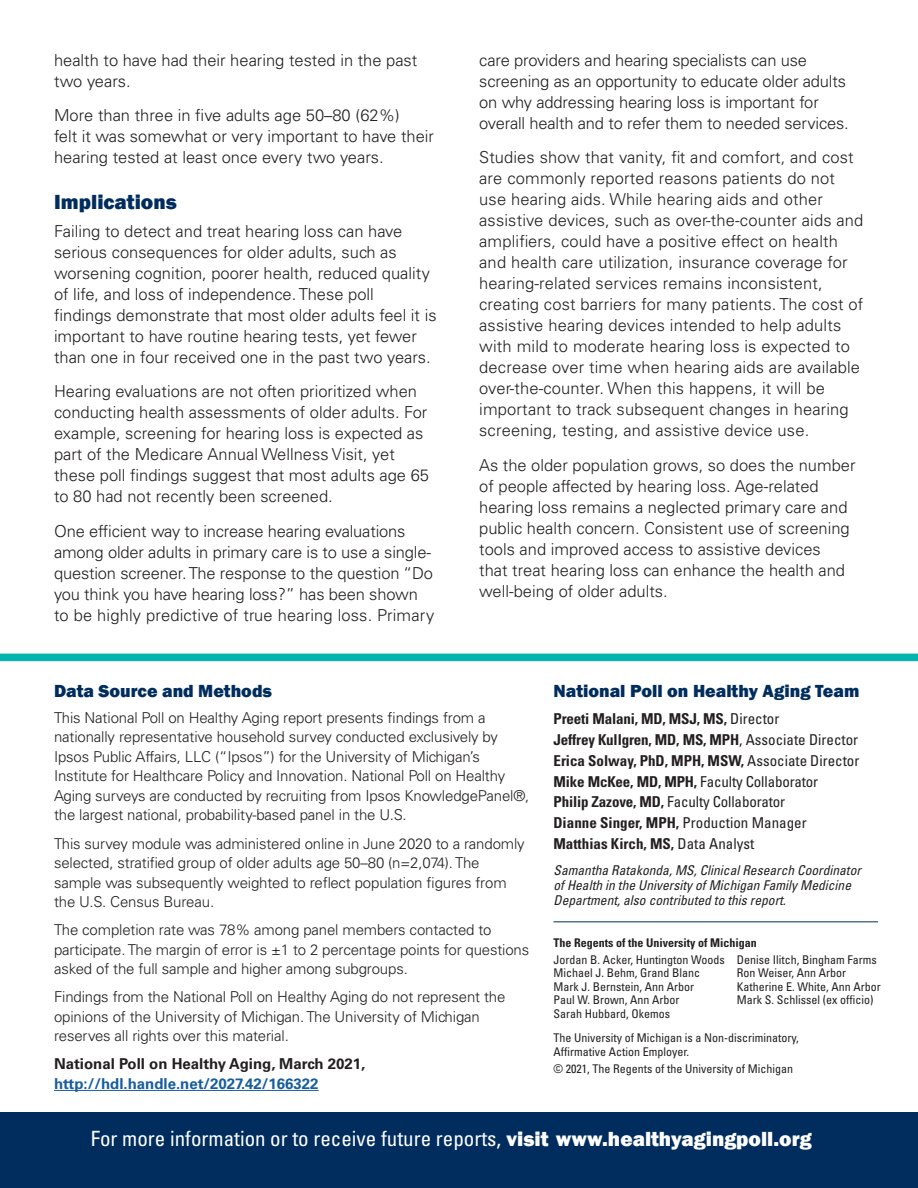
<style>
.page{position:relative;width:918px;height:1188px;background:#fff}
.page>*{position:absolute;margin:0;border:0;box-sizing:border-box;transform-origin:0 0}
.t1{font:condensed 21px "Univers LT Std";color:#fff}
.subhead{font:800 21px "Franklin Gothic";color:#002d5e}
.t2{font:800 18px "Franklin Gothic";color:#002d5e}
.body{font:300 16.5px/21px "Univers LT Std";color:#231f20}
.t3{font:300 15px/19.5px "Univers LT Std";letter-spacing:-.01em;color:#231f20}
.t4{font:700 condensed 15px "Univers LT Std";color:#231f20}
.t5{font:700 15px/19.5px "Univers LT Std";color:#231f20}
.t6{font:condensed 15px "Univers LT Std";letter-spacing:-.01em;color:#231f20}
.t7{font:italic condensed 13.5px/15px "Univers LT Std";color:#231f20}
.t8{font:condensed 12px/13.5px "Univers LT Std";color:#231f20}
.t9{font:700 condensed 12px "Univers LT Std";color:#231f20}
.s1{color:#175d9e}
.s2{font-weight:400}
.s3{font-weight:700}
.s4{font-family:"Franklin Gothic";font-weight:800;font-stretch:normal}
</style>
<div class="page">
<div style="left:0;top:654px;width:918px;height:7px;background:#00b5ae"></div>
<div style="left:0;top:1112px;width:918px;height:76px;background:#002d5e"></div>
<hr style="left:54px;top:1090px;width:265px;height:1px;background:#175d9e">
<hr style="left:554px;top:921px;width:324px;height:1px;background:#002d5e">
<p class="body" style="left:54px;top:50px;width:365px">health to have had their hearing tested in the past two years.</p>
<p class="body" style="left:54px;top:105px;width:382px">More than three in five adults age 50–80 (62%)<br>felt it was somewhat or very important to have their hearing tested at least once every two years.</p>
<p class="subhead" style="left:54px;top:189px;width:124px">Implications</p>
<p class="body" style="left:54px;top:221px;width:384px">Failing to detect and treat hearing loss can have serious consequences for older adults, such as worsening cognition, poorer health, reduced quality of life, and loss of independence. These poll<br>findings demonstrate that most older adults feel it is important to have routine hearing tests, yet fewer than one in four received one in the past two years.</p>
<p class="body" style="left:54px;top:381px;width:377px">Hearing evaluations are not often prioritized when conducting health assessments of older adults. For example, screening for hearing loss is expected as part of the Medicare Annual Wellness Visit, yet these poll findings suggest that most adults age 65 to 80 had not recently been screened.</p>
<p class="body" style="left:54px;top:521px;width:382px">One efficient way to increase hearing evaluations among older adults in primary care is to use a single&shy;question screener. The response to the question “Do you think you have hearing loss?” has been shown to be highly predictive of true hearing loss. Primary</p>
<p class="body" style="left:479px;top:50px;width:371px">care providers and hearing specialists can use screening as an opportunity to educate older adults on why addressing hearing loss is important for overall health and to refer them to needed services.</p>
<p class="body" style="left:479px;top:147px;width:386px">Studies show that vanity, fit and comfort, and cost are commonly reported reasons patients do not use hearing aids. While hearing aids and other assistive devices, such as over-the-counter aids and amplifiers, could have a positive effect on health and health care utilization, insurance coverage for hearing-related services remains inconsistent, creating cost barriers for many patients. The cost of assistive hearing devices intended to help adults with mild to moderate hearing loss is expected to decrease over time when hearing aids are available over-the-counter. When this happens, it will be important to track subsequent changes in hearing screening, testing, and assistive device use.</p>
<p class="body" style="left:479px;top:455px;width:378px">As the older population grows, so does the number of people affected by hearing loss. Age-related hearing loss remains a neglected primary care and public health concern. Consistent use of screening tools and improved access to assistive devices<br>that treat hearing loss can enhance the health and well-being of older adults.</p>
<p class="t2" style="left:54px;top:679px;width:220px">Data Source and Methods</p>
<p class="t3" style="left:54px;top:708px;width:477px">This National Poll on Healthy Aging report presents findings from a nationally representative household survey conducted exclusively by Ipsos Public Affairs, LLC (“Ipsos”) for the University of Michigan’s Institute for Healthcare Policy and Innovation. National Poll on Healthy Aging surveys are conducted by recruiting from Ipsos KnowledgePanel®, the largest national, probability-based panel in the U.S.</p>
<p class="t3" style="left:54px;top:833px;width:472px">This survey module was administered online in June 2020 to a randomly selected, stratified group of older adults age 50–80 (n=2,074). The sample was subsequently weighted to reflect population figures from the U.S. Census Bureau.</p>
<p class="t3" style="left:54px;top:920px;width:477px">The completion rate was 78% among panel members contacted to participate. The margin of error is ±1 to 2 percentage points for questions asked of the full sample and higher among subgroups.</p>
<p class="t3" style="left:54px;top:987px;width:453px">Findings from the National Poll on Healthy Aging do not represent the opinions of the University of Michigan. The University of Michigan reserves all rights over this material.</p>
<p class="t5" style="left:54px;top:1054px;width:313px">National Poll on Healthy Aging, March 2021, <span class="s1">http://hdl.handle.net/2027.42/166322</span></p>
<p class="t2" style="left:554px;top:679px;width:307px">National Poll on Healthy Aging Team</p>
<p class="t4" style="left:554px;top:710px;width:227px">Preeti Malani, MD, MSJ, MS, <span class="s2">Director</span></p>
<p class="t4" style="left:554px;top:730px;width:306px">Jeffrey Kullgren, MD, MS, MPH<span class="s2">, Associate Director</span></p>
<p class="t4" style="left:554px;top:751px;width:307px">Erica Solway, PhD, MPH, MSW, <span class="s2">Associate Director</span></p>
<p class="t6" style="left:554px;top:772px;width:266px"><span class="s3">Mike McKee, MD, MPH,</span> Faculty Collaborator</p>
<p class="t6" style="left:554px;top:793px;width:233px"><span class="s3">Philip Zazove, MD,</span> Faculty Collaborator</p>
<p class="t4" style="left:554px;top:814px;width:255px">Dianne Singer, MPH, <span class="s2">Production Manager</span></p>
<p class="t4" style="left:554px;top:835px;width:202px">Matthias Kirch, MS, <span class="s2">Data Analyst</span></p>
<p class="t7" style="left:554px;top:863px;width:309px">Samantha Ratakonda, MS, Clinical Research Coordinator of Health in the University of Michigan Family Medicine<br>Department, also contributed to this report.</p>
<p class="t9" style="left:554px;top:936px;width:205px">The Regents of the University of Michigan</p>
<p class="t8" style="left:554px;top:953px;width:173px">Jordan B. Acker, Huntington Woods<br>Michael J. Behm, Grand Blanc<br>Mark J. Bernstein, Ann Arbor<br>Paul W. Brown, Ann Arbor<br>Sarah Hubbard, Okemos</p>
<p class="t8" style="left:737px;top:953px;width:145px">Denise Ilitch, Bingham Farms<br>Ron Weiser, Ann Arbor<br>Katherine E. White, Ann Arbor<br>Mark S. Schlissel (ex officio)</p>
<p class="t8" style="left:554px;top:1031px;width:247px">The University of Michigan is a Non-discriminatory,<br>Affirmative Action Employer.</p>
<p class="t8" style="left:554px;top:1062px;width:241px">© 2021, The Regents of the University of Michigan</p>
<p class="t1" style="left:91px;top:1125px;width:722px">For more information or to receive future reports, <span class="s4">visit www.healthyagingpoll.org</span></p>
</div>
